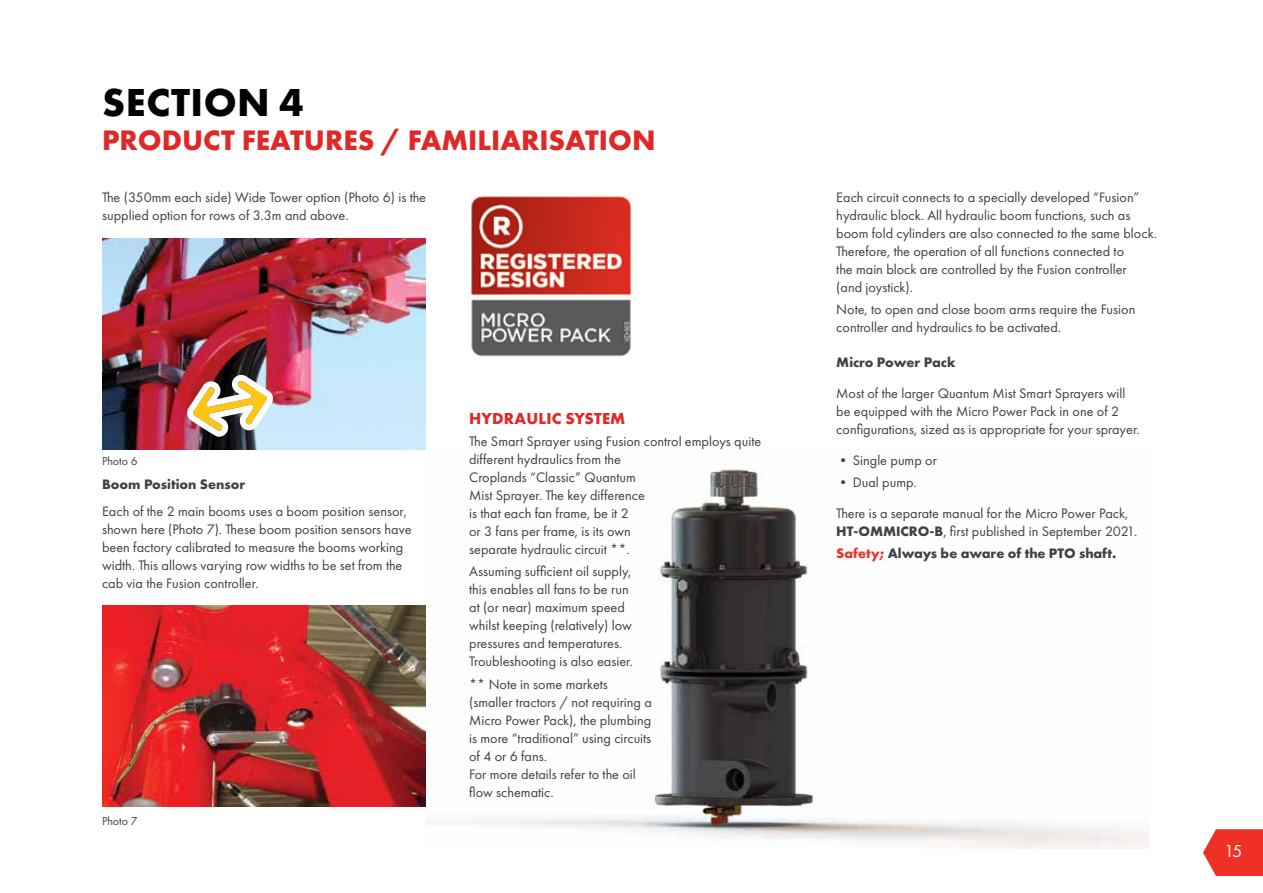
<style>
.page{position:relative;width:1263px;height:893px;background:#fff}
.page>*{position:absolute;margin:0;border:0;box-sizing:border-box;transform-origin:0 0}
.t1{font:700 40.5px "Futura PT";letter-spacing:.015em;color:#000}
.t2{font:700 29.25px "Futura PT";color:#e02926}
.t3{font:18px "Futura PT";color:#fff}
.t4{font:700 16.5px "Futura PT";letter-spacing:.01em;color:#e02926}
.t5{font:14.25px/18px "Futura PT";color:#414042}
.t6{font:700 14.25px/22.2px "Futura PT";color:#414042}
.t7{font:12px "Futura PT";color:#414042}
.s1{font-weight:400}
.s2{color:#ee3124}
</style>
<div class="page">
<svg style="left:1203px;top:829px;width:60px;height:47px;background:#ef483c"></svg>
<img style="left:476px;top:464px;width:672px;height:384px">
<img style="left:102px;top:605px;width:323px;height:201px">
<img style="left:471px;top:196px;width:161px;height:161px">
<img style="left:102px;top:239px;width:323px;height:211px">
<img style="left:187px;top:375px;width:86px;height:62px">
<h1 class="t1" style="left:102px;top:76px;width:203px">SECTION 4</h1>
<h2 class="t2" style="left:102px;top:121px;width:555px">PRODUCT FEATURES / FAMILIARISATION</h2>
<p class="t5" style="left:102px;top:188px;width:326px">The (350mm each side) Wide Tower option (Photo 6) is the supplied option for rows of 3.3m and above.</p>
<p class="t7" style="left:102px;top:454px;width:37px">Photo 6</p>
<p class="t6" style="left:102px;top:473px;width:145px">Boom Position Sensor</p>
<p class="t5" style="left:102px;top:502px;width:311px">Each of the 2 main booms uses a boom position sensor, shown here (Photo 7). These boom position sensors have been factory calibrated to measure the booms working width. This allows varying row widths to be set from the cab via the Fusion controller.</p>
<p class="t7" style="left:102px;top:814px;width:37px">Photo 7</p>
<p class="t4" style="left:469px;top:408px;width:158px">HYDRAULIC SYSTEM</p>
<p class="t5" style="left:469px;top:432px;width:294px">The Smart Sprayer using Fusion control employs quite different hydraulics from the<br>Croplands “Classic” Quantum<br>Mist Sprayer. The key difference<br>is that each fan frame, be it 2<br>or 3 fans per frame, is its own<br>separate hydraulic circuit **.</p>
<p class="t5" style="left:469px;top:562px;width:165px">Assuming sufficient oil supply, this enables all fans to be run at (or near) maximum speed whilst keeping (relatively) low pressures and temperatures.<br>Troubleshooting is also easier.</p>
<p class="t5" style="left:469px;top:675px;width:184px">** Note in some markets (smaller tractors / not requiring a<br>Micro Power Pack), the plumbing is more “traditional” using circuits of 4 or 6 fans.<br>For more details refer to the oil flow schematic.</p>
<p class="t5" style="left:836px;top:188px;width:322px">Each circuit connects to a specially developed “Fusion” hydraulic block. All hydraulic boom functions, such as boom fold cylinders are also connected to the same block.<br>Therefore, the operation of all functions connected to<br>the main block are controlled by the Fusion controller<br>(and joystick).</p>
<p class="t5" style="left:836px;top:301px;width:301px">Note, to open and close boom arms require the Fusion controller and hydraulics to be activated.</p>
<p class="t6" style="left:836px;top:351px;width:121px">Micro Power Pack</p>
<p class="t5" style="left:836px;top:384px;width:305px">Most of the larger Quantum Mist Smart Sprayers will be equipped with the Micro Power Pack in one of 2 configurations, sized as is appropriate for your sprayer.</p>
<p class="t5" style="left:836px;top:451px;width:102px">• Single pump or</p>
<p class="t5" style="left:836px;top:467px;width:294px;line-height:30.8px">• Dual pump.<br>There is a separate manual for the Micro Power Pack,</p>
<p class="t6" style="left:836px;top:520px;width:303px">HT-OMMICRO-B<span class="s1">, first published in September 2021.<br></span><span class="s2">Safety;</span> Always be aware of the PTO shaft.</p>
<p class="t3" style="left:1224px;top:841px;width:20px">15</p>
</div>
